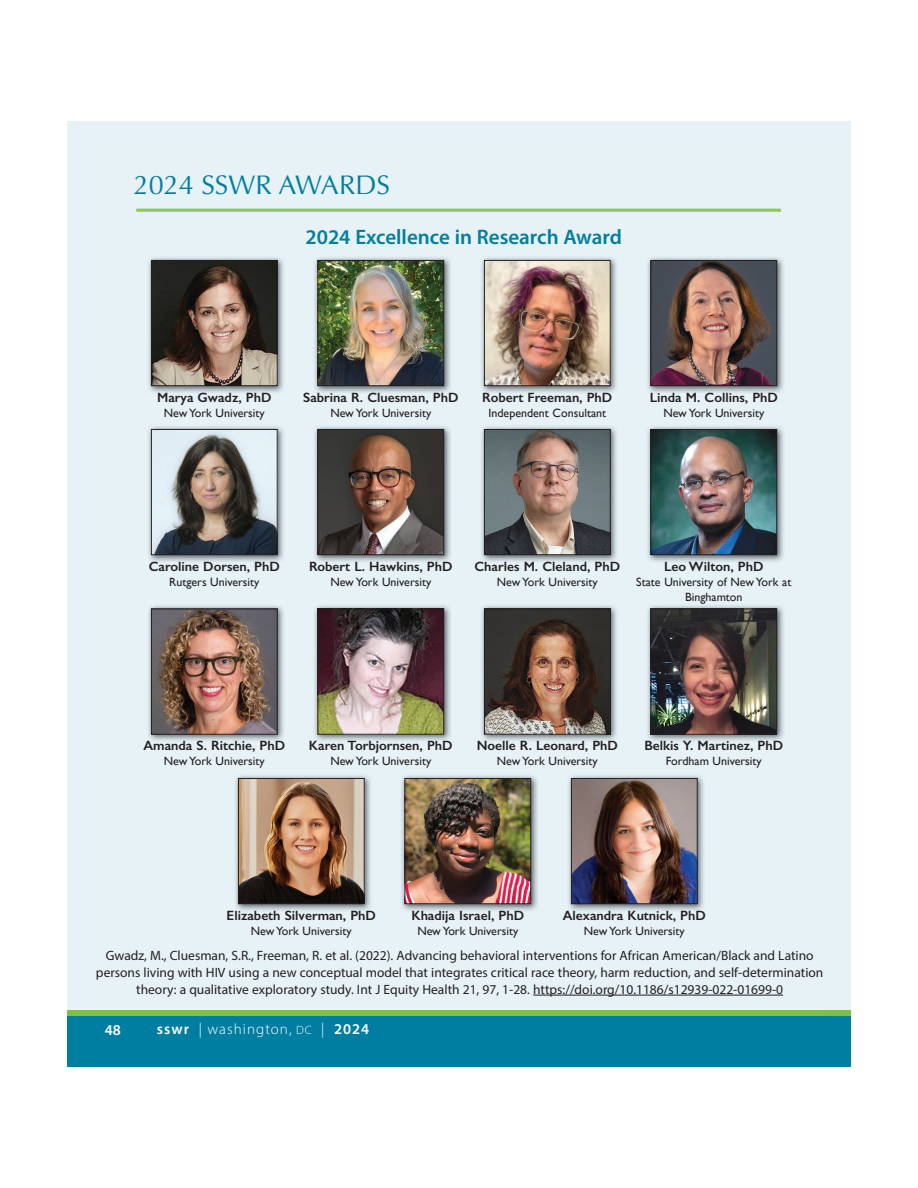
<style>
.page{position:relative;width:918px;height:1188px;background:#fff}
.page>*{position:absolute;margin:0;border:0;box-sizing:border-box;transform-origin:0 0}
.t1{font:27px "Optima";color:#007ea2}
.t2{font:600 21px "Myriad Pro";color:#007ea2}
.t3{font:300 15px "Myriad Pro";letter-spacing:.07em;color:#fff}
.t4{font:600 15px "Myriad Pro";color:#fff}
.t5{font:13.5px/16.8px "Myriad Pro";color:#231f20;text-align:center}
.t6{font:600 13.5px "Gill Sans";color:#231f20}
.t7{font:12px/15px "Gill Sans";color:#231f20;text-align:center}
.s1{font-weight:600}
.s2{font-size:12px}
</style>
<div class="page">
<div style="left:68px;top:122px;width:783px;height:888px;background:#e6f2f6"></div>
<div style="left:826px;top:1014px;width:25px;height:53px;background:#007ea2"></div>
<div style="left:68px;top:1014px;width:780px;height:53px;background:#007ea2"></div>
<div style="left:68px;top:1010px;width:780px;height:6px;background:#7bc142"></div>
<hr style="left:136px;top:209px;width:645px;height:3px;background:#7bc142">
<div style="left:831px;top:1010px;width:20px;height:6px;background:#7bc142"></div>
<hr style="left:136px;top:209px;width:645px;height:2px;background:#96cc63">
<hr style="left:533px;top:995px;width:250px;height:1px;background:#231f20">
<img style="left:148px;top:257px;width:136px;height:136px">
<img style="left:153px;top:262px;width:122px;height:122px">
<div style="left:151px;top:260px;width:126px;height:126px;border:1px solid #231f20"></div>
<img style="left:314px;top:257px;width:137px;height:136px">
<img style="left:320px;top:262px;width:122px;height:122px">
<div style="left:318px;top:260px;width:126px;height:126px;border:1px solid #231f20"></div>
<img style="left:481px;top:257px;width:136px;height:136px">
<img style="left:486px;top:262px;width:122px;height:122px">
<div style="left:484px;top:260px;width:126px;height:126px;border:1px solid #231f20"></div>
<img style="left:647px;top:257px;width:137px;height:136px">
<img style="left:653px;top:262px;width:122px;height:122px">
<div style="left:651px;top:260px;width:126px;height:126px;border:1px solid #231f20"></div>
<img style="left:148px;top:426px;width:136px;height:136px">
<img style="left:153px;top:431px;width:122px;height:122px">
<div style="left:151px;top:429px;width:126px;height:126px;border:1px solid #231f20"></div>
<img style="left:314px;top:426px;width:137px;height:136px">
<img style="left:320px;top:431px;width:122px;height:122px">
<div style="left:318px;top:429px;width:126px;height:126px;border:1px solid #231f20"></div>
<img style="left:481px;top:426px;width:136px;height:136px">
<img style="left:486px;top:431px;width:122px;height:122px">
<div style="left:484px;top:429px;width:126px;height:126px;border:1px solid #231f20"></div>
<img style="left:647px;top:426px;width:137px;height:136px">
<img style="left:653px;top:431px;width:122px;height:122px">
<div style="left:651px;top:429px;width:126px;height:126px;border:1px solid #231f20"></div>
<img style="left:148px;top:605px;width:136px;height:136px">
<img style="left:153px;top:611px;width:122px;height:121px">
<div style="left:151px;top:609px;width:126px;height:125px;border:1px solid #231f20"></div>
<img style="left:314px;top:605px;width:137px;height:136px">
<img style="left:320px;top:611px;width:122px;height:121px">
<div style="left:318px;top:609px;width:126px;height:125px;border:1px solid #231f20"></div>
<img style="left:481px;top:605px;width:136px;height:136px">
<img style="left:486px;top:611px;width:122px;height:121px">
<div style="left:484px;top:609px;width:126px;height:125px;border:1px solid #231f20"></div>
<img style="left:647px;top:605px;width:137px;height:136px">
<img style="left:653px;top:611px;width:122px;height:121px">
<div style="left:651px;top:609px;width:126px;height:125px;border:1px solid #231f20"></div>
<img style="left:235px;top:775px;width:136px;height:136px">
<img style="left:240px;top:780px;width:122px;height:122px">
<div style="left:238px;top:778px;width:126px;height:126px;border:1px solid #231f20"></div>
<img style="left:401px;top:775px;width:137px;height:136px">
<img style="left:407px;top:780px;width:122px;height:122px">
<div style="left:405px;top:778px;width:126px;height:126px;border:1px solid #231f20"></div>
<img style="left:568px;top:775px;width:136px;height:136px">
<img style="left:573px;top:780px;width:122px;height:122px">
<div style="left:571px;top:778px;width:126px;height:126px;border:1px solid #231f20"></div>
<h1 class="t1" style="left:134px;top:169px;width:258px">2024 SSWR AWARDS</h1>
<h2 class="t2" style="left:306px;top:229px;width:318px">2024 Excellence in Research Award</h2>
<p class="t6" style="left:157px;top:389px;width:116px">Marya Gwadz, PhD</p>
<p class="t7" style="left:164px;top:405px;width:102px">New York University</p>
<p class="t6" style="left:303px;top:389px;width:157px">Sabrina R. Cluesman, PhD</p>
<p class="t7" style="left:330px;top:405px;width:102px">New York University</p>
<p class="t6" style="left:482px;top:389px;width:132px">Robert Freeman, PhD</p>
<p class="t7" style="left:489px;top:405px;width:119px">Independent Consultant</p>
<p class="t6" style="left:650px;top:389px;width:130px">Linda M. Collins, PhD</p>
<p class="t7" style="left:663px;top:405px;width:102px">New York University</p>
<p class="t6" style="left:149px;top:558px;width:133px">Caroline Dorsen, PhD</p>
<p class="t7" style="left:169px;top:574px;width:92px">Rutgers University</p>
<p class="t6" style="left:309px;top:558px;width:145px">Robert L. Hawkins, PhD</p>
<p class="t7" style="left:330px;top:574px;width:102px">New York University</p>
<p class="t6" style="left:475px;top:558px;width:147px">Charles M. Cleland, PhD</p>
<p class="t7" style="left:497px;top:574px;width:102px">New York University</p>
<p class="t6" style="left:664px;top:558px;width:101px">Leo Wilton, PhD</p>
<p class="t7" style="left:636px;top:574px;width:157px">State University of New York at<br>Binghamton</p>
<p class="t6" style="left:143px;top:737px;width:143px">Amanda S. Ritchie, PhD</p>
<p class="t7" style="left:164px;top:754px;width:102px">New York University</p>
<p class="t6" style="left:309px;top:737px;width:145px">Karen Torbjornsen, PhD</p>
<p class="t7" style="left:330px;top:754px;width:102px">New York University</p>
<p class="t6" style="left:477px;top:737px;width:143px">Noelle R. Leonard, PhD</p>
<p class="t7" style="left:497px;top:754px;width:102px">New York University</p>
<p class="t6" style="left:645px;top:737px;width:140px">Belkis Y. Martinez, PhD</p>
<p class="t7" style="left:666px;top:754px;width:97px">Fordham University</p>
<p class="t6" style="left:227px;top:907px;width:151px">Elizabeth Silverman, PhD</p>
<p class="t7" style="left:251px;top:923px;width:102px">New York University</p>
<p class="t6" style="left:412px;top:907px;width:114px">Khadija Israel, PhD</p>
<p class="t7" style="left:417px;top:923px;width:102px">New York University</p>
<p class="t6" style="left:563px;top:907px;width:145px">Alexandra Kutnick, PhD</p>
<p class="t7" style="left:584px;top:923px;width:102px">New York University</p>
<p class="t5" style="left:96px;top:948px;width:729px">Gwadz, M., Cluesman, S.R., Freeman, R. et al. (2022). Advancing behavioral interventions for African American/Black and Latino persons living with HIV using a new conceptual model that integrates critical race theory, harm reduction, and self-determination theory: a qualitative exploratory study. Int J Equity Health 21, 97, 1-28. https://doi.org/10.1186/s12939-022-01699-0</p>
<p class="t4" style="left:105px;top:1024px;width:18px">48</p>
<p class="t3" style="left:157px;top:1020px;width:214px"><span class="s1">sswr</span> | washington, <span class="s2">DC</span> | <span class="s1">2024</span></p>
</div>
